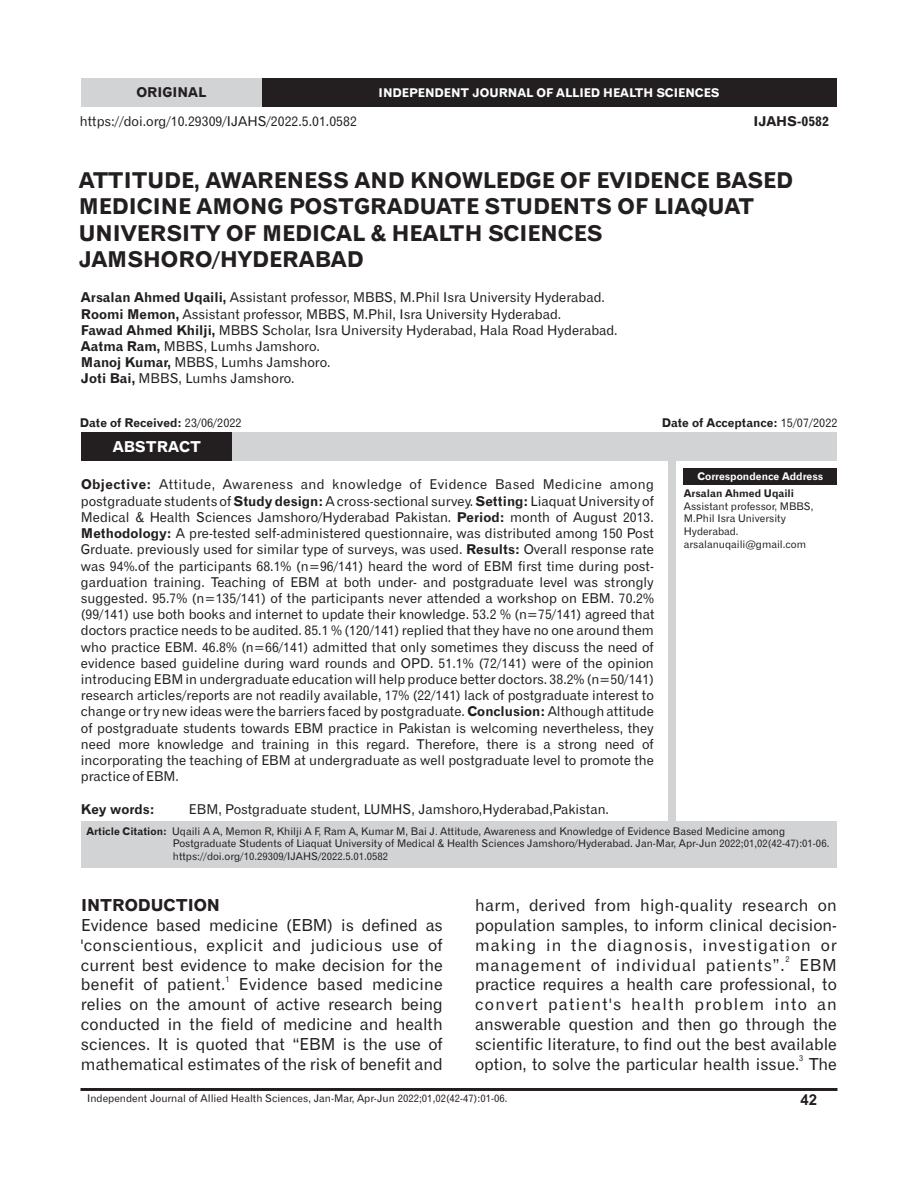
<style>
.page{position:relative;width:918px;height:1188px;background:#fff}
.page>*{position:absolute;margin:0;border:0;box-sizing:border-box;transform-origin:0 0}
.t1{font:21.75px/26.1px "Gothic 720 BT Bold B";color:#231f20}
.t2{font:16.5px/19.8px "Gothic 720 BT Roman B";color:#231f20;text-align:justify}
.t3{font:16.5px "Gothic 720 BT Bold B";color:#231f20}
.t4{font:15px "Gothic 720 BT Bold B";color:#fff}
.t5{font:700 15px "Arial";color:#231f20}
.t6{font:13.5px/16.2px "Gothic 720 BT Roman B";color:#231f20;text-align:justify}
.t7{font:13.5px "Gothic 720 BT Bold B";color:#231f20}
.t8{font:12px "Gothic 720 BT Bold B";color:#231f20}
.t9{font:12px "Gothic 720 BT Bold B";color:#fff}
.t10{font:10.5px/12.6px "Gothic 720 BT Roman B";color:#231f20}
.t11{font:10.5px "Gothic 720 BT Bold B";color:#fff}
.t12{font:10.5px "Gothic 720 BT Bold B";color:#231f20}
.t13{font:8.25px "Gothic 720 BT Roman B";color:#231f20}
.s1{font-family:"Gothic 720 BT Bold B"}
.s2{font-family:"Gothic 720 BT Roman B"}
.s3{font-family:"Swiss 721 BT";font-stretch:condensed}
</style>
<div class="page">
<div style="left:81px;top:821px;width:756px;height:47px;background:#d1d3d4"></div>
<div style="left:262px;top:78px;width:575px;height:29px;background:#231f20"></div>
<div style="left:81px;top:432px;width:152px;height:29px;background:#231f20"></div>
<div style="left:233px;top:432px;width:604px;height:29px;background:#d1d3d4"></div>
<hr style="left:81px;top:1088px;width:756px;height:3px;background:#231f20">
<div style="left:684px;top:469px;width:153px;height:16px;background:#231f20"></div>
<div style="left:669px;top:461px;width:7px;height:365px;background:#d1d3d4"></div>
<div style="left:81px;top:78px;width:181px;height:29px;background:#d1d3d4"></div>
<p class="t7" style="left:136px;top:87px;width:71px">ORIGINAL</p>
<p class="t9" style="left:379px;top:88px;width:343px">INDEPENDENT JOURNAL OF ALLIED HEALTH SCIENCES</p>
<p class="t6" style="left:80px;top:114px;width:279px">https://doi.org/10.29309/IJAHS/2022.5.01.0582</p>
<p class="t7" style="left:754px;top:116px;width:77px">IJAHS-0582</p>
<h1 class="t1" style="left:79px;top:170px;width:716px">ATTITUDE, AWARENESS AND KNOWLEDGE OF EVIDENCE BASED MEDICINE AMONG POSTGRADUATE STUDENTS OF LIAQUAT UNIVERSITY OF MEDICAL &amp; HEALTH SCIENCES JAMSHORO/HYDERABAD</h1>
<p class="t6" style="left:81px;top:291px;width:538px;text-align:left"><span class="s1">Arsalan Ahmed Uqaili,</span> Assistant professor, MBBS, M.Phil Isra University Hyderabad.<br><span class="s1">Roomi Memon,</span> Assistant professor, MBBS, M.Phil, Isra University Hyderabad.<br><span class="s1">Fawad Ahmed Khilji,</span> MBBS Scholar, Isra University Hyderabad, Hala Road Hyderabad.<br><span class="s1">Aatma Ram,</span> MBBS, Lumhs Jamshoro.<br><span class="s1">Manoj Kumar,</span> MBBS, Lumhs Jamshoro.<br><span class="s1">Joti Bai,</span> MBBS, Lumhs Jamshoro.</p>
<p class="t8" style="left:80px;top:417px;width:163px">Date of Received: <span class="s2">23/06/2022</span></p>
<p class="t4" style="left:113px;top:440px;width:90px">ABSTRACT</p>
<p class="t6" style="left:81px;top:478px;width:575px"><span class="s1">Objective:</span> Attitude, Awareness and knowledge of Evidence Based Medicine among postgraduate students of <span class="s1">Study design:</span> A cross-sectional survey. <span class="s1">Setting:</span> Liaquat University of Medical &amp; Health Sciences Jamshoro/Hyderabad Pakistan. <span class="s1">Period:</span> month of August 2013.<br><span class="s1">Methodology:</span> A pre-tested self-administered questionnaire, was distributed among 150 Post Grduate. previously used for similar type of surveys, was used. <span class="s1">Results:</span> Overall response rate was 94%.of the participants 68.1% (n=96/141) heard the word of EBM first time during post&shy;garduation training. Teaching of EBM at both under- and postgraduate level was strongly suggested. 95.7% (n=135/141) of the participants never attended a workshop on EBM. 70.2% (99/141) use both books and internet to update their knowledge. 53.2 % (n=75/141) agreed that doctors practice needs to be audited. 85.1 % (120/141) replied that they have no one around them who practice EBM. 46.8% (n=66/141) admitted that only sometimes they discuss the need of evidence based guideline during ward rounds and OPD. 51.1% (72/141) were of the opinion introducing EBM in undergraduate education will help produce better doctors. 38.2% (n=50/141) research articles/reports are not readily available, 17% (22/141) lack of postgraduate interest to change or try new ideas were the barriers faced by postgraduate. <span class="s1">Conclusion:</span> Although attitude of postgraduate students towards EBM practice in Pakistan is welcoming nevertheless, they need more knowledge and training in this regard. Therefore, there is a strong need of incorporating the teaching of EBM at undergraduate as well postgraduate level to promote the practice of EBM.</p>
<p class="t7" style="left:81px;top:803px;width:75px">Key words:</p>
<p class="t6" style="left:189px;top:802px;width:421px">EBM, Postgraduate student, LUMHS, Jamshoro,Hyderabad,Pakistan.</p>
<p class="t8" style="left:662px;top:417px;width:177px">Date of Acceptance: <span class="s2">15/07/2022</span></p>
<p class="t11" style="left:697px;top:472px;width:127px">Correspondence Address</p>
<p class="t12" style="left:684px;top:489px;width:112px">Arsalan Ahmed Uqaili</p>
<p class="t10" style="left:684px;top:501px;width:131px">Assistant professor, MBBS,<br>M.Phil Isra University<br>Hyderabad. arsalanuqaili@gmail.com</p>
<p class="t10" style="left:173px;top:825px;width:658px;text-indent:-86px"><span class="s1">Article Citation:</span> Uqaili A A, Memon R, Khilji A F, Ram A, Kumar M, Bai J<span class="s3">.</span> Attitude, Awareness and Knowledge of Evidence Based Medicine among<br>Postgraduate Students of Liaquat University of Medical &amp; Health Sciences Jamshoro/Hyderabad. Jan-Mar, Apr-Jun 2022;01,02(42-47):01-06. https://doi.org/10.29309/IJAHS/2022.5.01.0582</p>
<p class="t3" style="left:81px;top:899px;width:141px">INTRODUCTION</p>
<p class="t2" style="left:81px;top:917px;width:363px">Evidence based medicine (EBM) is defined as 'conscientious, explicit and judicious use of current best evidence to make decision for the</p>
<p class="t13" style="left:226px;top:976px;width:6px">1</p>
<p class="t2" style="left:81px;top:976px;width:363px">benefit of patient. Evidence based medicine relies on the amount of active research being conducted in the field of medicine and health sciences. It is quoted that “EBM is the use of mathematical estimates of the risk of benefit and</p>
<p class="t2" style="left:475px;top:897px;width:363px">harm, derived from high-quality research on population samples, to inform clinical decision&shy;making in the diagnosis, investigation or</p>
<p class="t13" style="left:786px;top:956px;width:6px">2</p>
<p class="t2" style="left:475px;top:956px;width:363px">management of individual patients”. EBM practice requires a health care professional, to convert patient's health problem into an answerable question and then go through the scientific literature, to find out the best available</p>
<p class="t13" style="left:799px;top:1055px;width:6px">3</p>
<p class="t2" style="left:475px;top:1055px;width:363px">option, to solve the particular health issue. The</p>
<p class="t10" style="left:87px;top:1093px;width:422px">Independent Journal of Allied Health Sciences, Jan-Mar, Apr-Jun 2022;01,02(42-47):01-06.</p>
<p class="t5" style="left:800px;top:1094px;width:18px">42</p>
</div>
